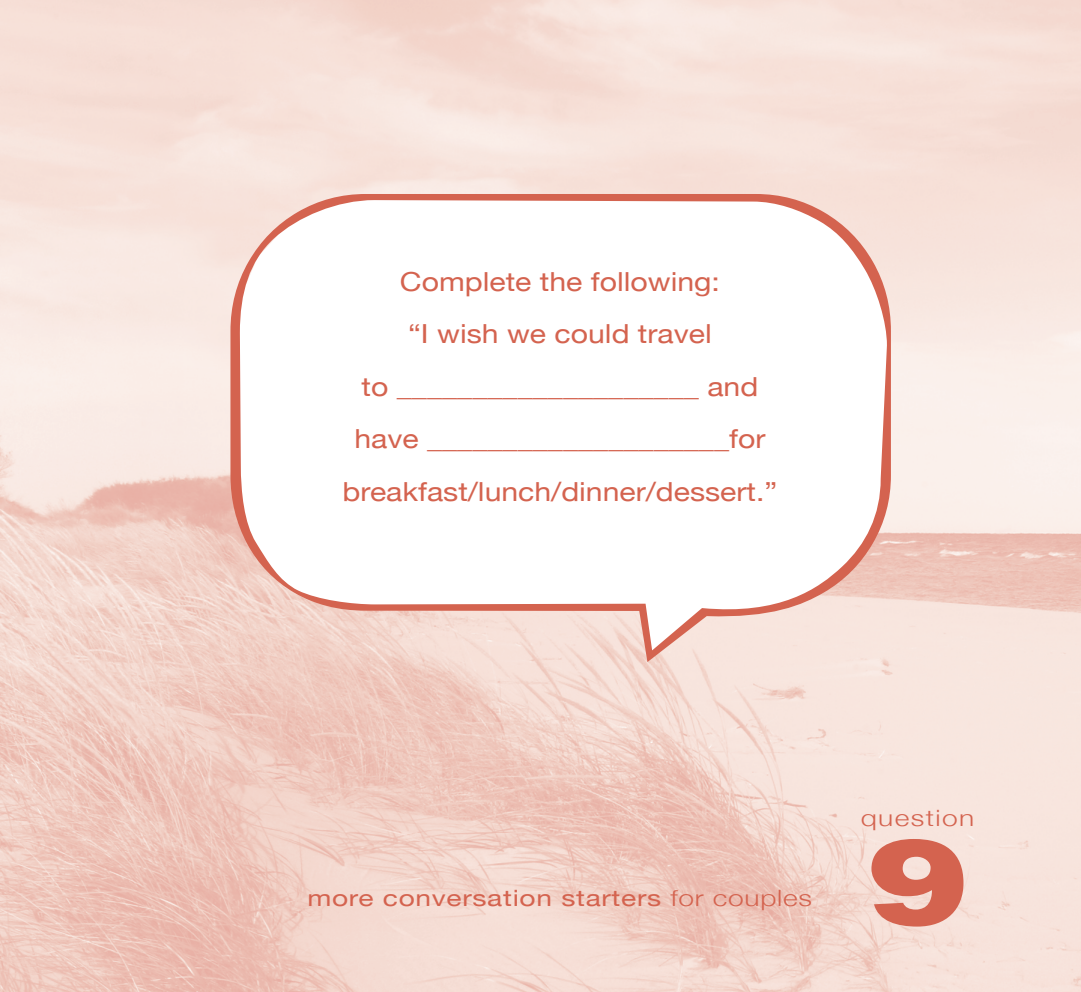
<style>
.page{position:relative;width:1081px;height:992px;background:#fff}
.page>*{position:absolute;margin:0;border:0;box-sizing:border-box;transform-origin:0 0}
.t1{font:900 120px "Helvetica";color:#d4634f;scale:1.25 1}
.t2{font:26.25px/52.5px "Helvetica Neue";color:#d4634f;text-align:center;scale:1.15 1}
.t3{font:22.5px "Helvetica Neue";letter-spacing:.025em;color:#d4634f;scale:1.25 1}
.t4{font:300 22.5px "Helvetica Neue";letter-spacing:.05em;color:#d4634f;scale:1.25 1}
.s1{font-weight:300}
</style>
<div class="page">
<img style="left:0;top:0;width:1080px;height:992px">
<svg style="left:230px;top:194px;width:660px;height:468px"></svg>
<p class="t2" style="left:342px;top:253px;width:379px">Complete the following:<br>“I wish we could travel<br>to ____________________ and have ____________________for breakfast/lunch/dinner/dessert.”</p>
<p class="t3" style="left:307px;top:878px;width:405px">more conversation starters <span class="s1">for couples</span></p>
<p class="t4" style="left:860px;top:799px;width:92px">question</p>
<h1 class="t1" style="left:867px;top:803px;width:82px">9</h1>
</div>
